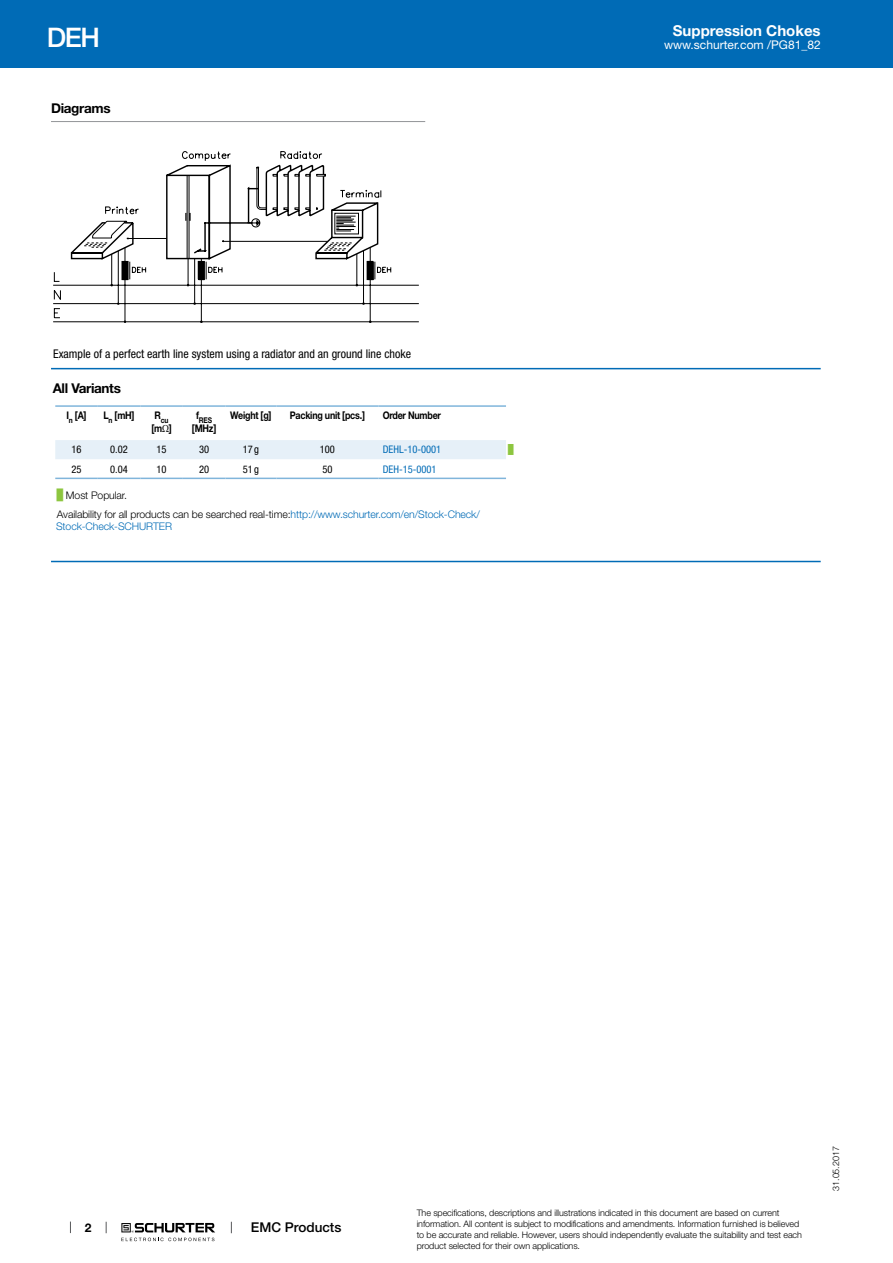
<style>
.page{position:relative;width:893px;height:1263px;background:#fff}
.page>*{position:absolute;margin:0;border:0;box-sizing:border-box;transform-origin:0 0}
.t1{font:500 27px "Helvetica Neue LT";color:#fff}
.t2{font:700 15px "Helvetica Neue LT";color:#fff}
.t3{font:700 13.5px "Helvetica Neue LT";letter-spacing:-.025em;color:#000}
.t4{font:500 13.5px "Helvetica Neue LT";color:#000}
.t5{font:condensed 12px "Helvetica Neue LT";color:#000}
.t6{font:12px "Helvetica Neue LT";color:#fff}
.t7{font:700 12px "Helvetica Neue LT";color:#000}
.t8{font:300 10.5px/18.5px "Helvetica Neue LT";letter-spacing:-.01em;color:#000}
.t9{font:700 10.5px "Helvetica Neue LT";letter-spacing:-.025em;color:#000;scale:.85 1}
.t10{font:condensed 10.5px "Helvetica Neue LT";color:#000}
.t11{font:condensed 10.5px "Helvetica Neue LT";color:#006bb6}
.t12{font:300 10.5px "Helvetica Neue LT";letter-spacing:-.01em;color:#006bb6}
.t13{font:300 9px/10.8px "Helvetica Neue LT";letter-spacing:-.01em;color:#000}
.t14{font:9px "Arial Unicode MS";color:#8dc63f}
.t15{font:700 7.8px "Helvetica Neue LT";color:#000;scale:.85 1}
.s1{font-family:"Arial Unicode MS";font-weight:400}
.s2{font-family:"Arial Unicode MS";font-weight:400;color:#8dc63f}
.s3{color:#006bb6}
</style>
<div class="page">
<svg style="left:70px;top:1221px;width:1px;height:12px"></svg>
<svg style="left:121px;top:1223px;width:94px;height:18px"></svg>
<div style="left:0;top:0;width:893px;height:68px;background:#006bb6"></div>
<hr style="left:51px;top:121px;width:374px;height:1px;background:#939598">
<svg style="left:53px;top:151px;width:366px;height:171px"></svg>
<hr style="left:51px;top:368px;width:770px;height:1px;background:#006bb6">
<svg style="left:55px;top:477px;width:451px;height:3px"></svg>
<div style="left:55px;top:440px;width:451px;height:19px;background:#e6f0f8"></div>
<hr style="left:55px;top:405px;width:43px;height:2px;background:#80b5db">
<hr style="left:98px;top:405px;width:42px;height:2px;background:#80b5db">
<hr style="left:140px;top:405px;width:43px;height:2px;background:#80b5db">
<hr style="left:183px;top:405px;width:42px;height:2px;background:#80b5db">
<hr style="left:225px;top:405px;width:51px;height:2px;background:#80b5db">
<hr style="left:276px;top:405px;width:102px;height:2px;background:#80b5db">
<hr style="left:378px;top:405px;width:128px;height:2px;background:#80b5db">
<hr style="left:55px;top:478px;width:43px;height:1px;background:#80b5db">
<hr style="left:98px;top:478px;width:42px;height:1px;background:#80b5db">
<hr style="left:140px;top:478px;width:43px;height:1px;background:#80b5db">
<hr style="left:183px;top:478px;width:42px;height:1px;background:#80b5db">
<hr style="left:225px;top:478px;width:51px;height:1px;background:#80b5db">
<hr style="left:276px;top:478px;width:102px;height:1px;background:#80b5db">
<hr style="left:378px;top:478px;width:128px;height:1px;background:#80b5db">
<hr style="left:51px;top:561px;width:770px;height:1px;background:#006bb6">
<h1 class="t1" style="left:47px;top:21px;width:55px">DEH</h1>
<h3 class="t3" style="left:51px;top:99px;width:61px">Diagrams</h3>
<h3 class="t5" style="left:53px;top:347px;width:359px">Example of a perfect earth line system using a radiator and an ground line choke</h3>
<h3 class="t3" style="left:53px;top:380px;width:70px">All Variants</h3>
<p class="t9" style="left:66px;top:409px;width:25px">I<sub>n</sub> [A]</p>
<p class="t9" style="left:104px;top:409px;width:38px">L<sub>n</sub> [mH]</p>
<p class="t15" style="left:155px;top:415px;width:18px"><sup>R</sup>cu</p>
<p class="t9" style="left:151px;top:422px;width:25px">[m<span class="s1">Ω</span>]</p>
<p class="t9" style="left:230px;top:409px;width:50px">Weight [g]</p>
<p class="t9" style="left:290px;top:409px;width:90px">Packing unit [pcs.]</p>
<p class="t9" style="left:383px;top:409px;width:70px">Order Number</p>
<p class="t15" style="left:196px;top:415px;width:20px"><sup>f</sup>RES</p>
<p class="t9" style="left:192px;top:422px;width:30px">[MHz]</p>
<p class="t10" style="left:71px;top:444px;width:12px">16</p>
<p class="t10" style="left:110px;top:444px;width:19px">0.02</p>
<p class="t10" style="left:157px;top:444px;width:12px">15</p>
<p class="t10" style="left:199px;top:444px;width:12px">30</p>
<p class="t10" style="left:243px;top:444px;width:18px">17g</p>
<p class="t10" style="left:320px;top:444px;width:17px">100</p>
<p class="t11" style="left:383px;top:444px;width:60px">DEHL-10-0001</p>
<p class="t14" style="left:508px;top:443px;width:7px">█</p>
<p class="t10" style="left:71px;top:463px;width:12px">25</p>
<p class="t10" style="left:110px;top:463px;width:19px">0.04</p>
<p class="t10" style="left:157px;top:463px;width:12px">10</p>
<p class="t10" style="left:199px;top:463px;width:12px">20</p>
<p class="t10" style="left:243px;top:463px;width:18px">51g</p>
<p class="t10" style="left:322px;top:463px;width:12px">50</p>
<p class="t11" style="left:383px;top:463px;width:55px">DEH-15-0001</p>
<p class="t8" style="left:57px;top:486px;width:424px"><span class="s2">█</span> Most Popular.<br>Availability for all products can be searched real-time:<span class="s3">http://www.schurter.com/en/Stock-Check/</span></p>
<p class="t12" style="left:56px;top:520px;width:117px">Stock-Check-SCHURTER</p>
<h2 class="t2" style="left:673px;top:21px;width:149px">Suppression Chokes</h2>
<h3 class="t6" style="left:664px;top:38px;width:158px">www.schurter.com /PG81_82</h3>
<h3 class="t7" style="left:85px;top:1220px;width:8px">2</h3>
<h3 class="t4" style="left:251px;top:1219px;width:92px">EMC Products</h3>
<p class="t13" style="left:417px;top:1207px;width:387px">The specifications, descriptions and illustrations indicated in this document are based on current information. All content is subject to modifications and amendments. Information furnished is believed to be accurate and reliable. However, users should independently evaluate the suitability and test each product selected for their own applications.</p>
<p class="t13" style="left:830px;top:1191px;width:46px;rotate:-90deg">31.05.2017</p>
</div>
